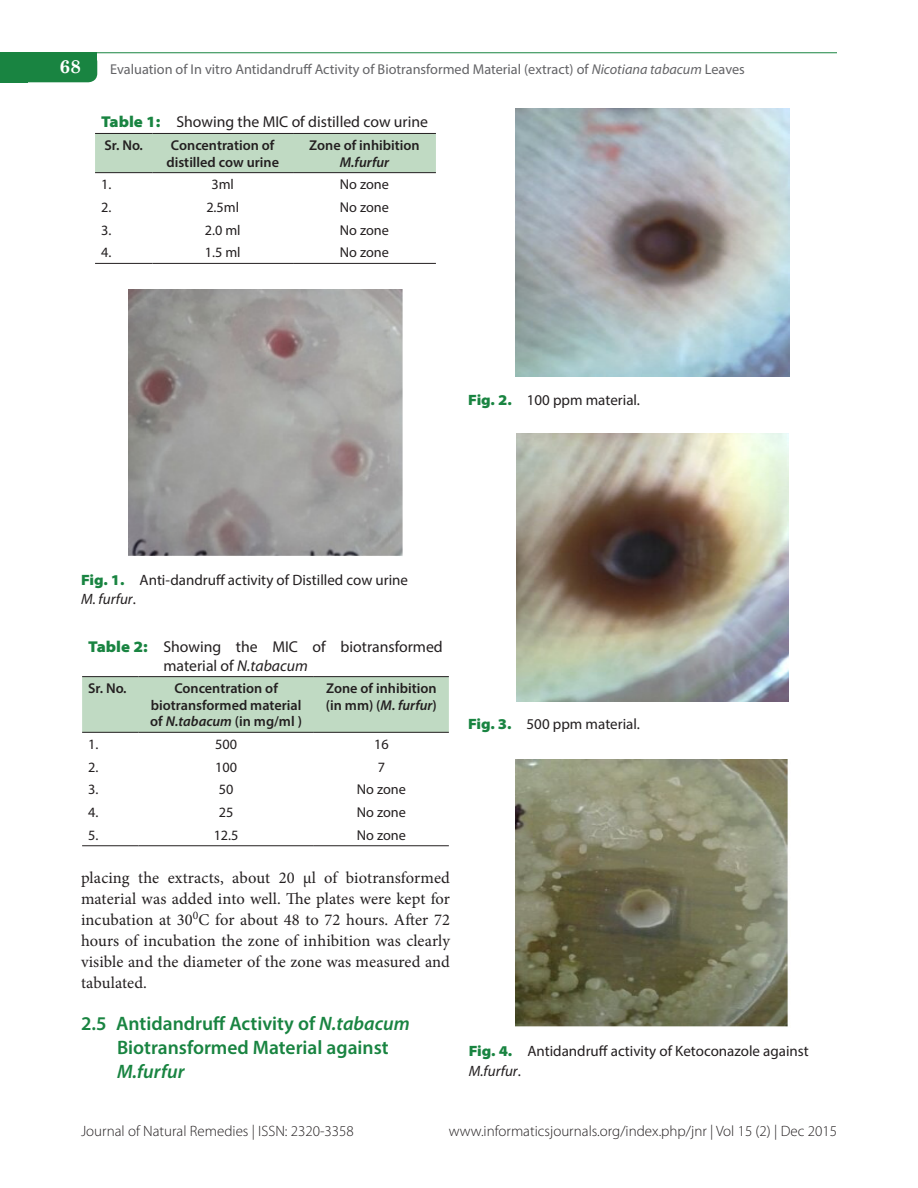
<style>
.page{position:relative;width:918px;height:1188px;background:#fff}
.page>*{position:absolute;margin:0;border:0;box-sizing:border-box;transform-origin:0 0}
.B-level{font:600 19.5px/24px "Myriad Pro";color:#198441}
.t1{font:700 18.75px "Century Schoolbook";color:#fff}
.Body_Text_1st_para{font:16.5px/21px "Minion Pro";letter-spacing:.005em;color:#231f20;text-align:justify}
.Table_head{font:15.75px/18.9px "Myriad Pro";color:#231f20}
.Fig_cap{font:15px/19.5px "Myriad Pro";color:#231f20}
.t2{font:300 15px "Myriad Pro";color:#231f20}
.table_subhd_for_tabl{font:600 14.25px/16.5px "Myriad Pro";color:#231f20;text-align:center}
.t3{font:14.25px "Myriad Pro";color:#636366}
.table_text{font:14.25px "Myriad Pro";color:#231f20}
.s1{font-style:italic}
.s2{font-weight:900;font-stretch:semi-expanded;color:#198441}
</style>
<div class="page">
<svg style="left:0;top:67px;width:97px;height:15px"></svg>
<div style="left:0;top:53px;width:97px;height:14px;background:#198441"></div>
<div style="left:0;top:68px;width:28px;height:14px;background:#198441"></div>
<hr style="left:0;top:52px;width:837px;height:1px;background:#198441">
<div style="left:95px;top:134px;width:341px;height:38px;background:#c0dac3"></div>
<hr style="left:95px;top:133px;width:57px;height:1px;background:#231f20">
<hr style="left:152px;top:133px;width:141px;height:1px;background:#231f20">
<hr style="left:293px;top:133px;width:143px;height:1px;background:#231f20">
<hr style="left:95px;top:172px;width:57px;height:1px;background:#231f20">
<hr style="left:152px;top:172px;width:141px;height:1px;background:#231f20">
<hr style="left:293px;top:172px;width:143px;height:1px;background:#231f20">
<hr style="left:95px;top:263px;width:57px;height:1px;background:#231f20">
<hr style="left:152px;top:263px;width:141px;height:1px;background:#231f20">
<hr style="left:293px;top:263px;width:143px;height:1px;background:#231f20">
<img style="left:128px;top:289px;width:275px;height:267px">
<div style="left:82px;top:677px;width:367px;height:55px;background:#c0dac3"></div>
<hr style="left:82px;top:676px;width:56px;height:1px;background:#231f20">
<hr style="left:138px;top:676px;width:176px;height:1px;background:#231f20">
<hr style="left:314px;top:676px;width:135px;height:1px;background:#231f20">
<hr style="left:82px;top:732px;width:56px;height:1px;background:#231f20">
<hr style="left:138px;top:732px;width:176px;height:1px;background:#231f20">
<hr style="left:314px;top:732px;width:135px;height:1px;background:#231f20">
<hr style="left:82px;top:845px;width:56px;height:1px;background:#231f20">
<hr style="left:138px;top:845px;width:176px;height:1px;background:#231f20">
<hr style="left:314px;top:845px;width:135px;height:1px;background:#231f20">
<img style="left:516px;top:759px;width:272px;height:268px">
<img style="left:516px;top:434px;width:273px;height:268px">
<img style="left:515px;top:109px;width:275px;height:268px">
<p class="t1" style="left:59px;top:52px;width:23px">68</p>
<p class="t3" style="left:110px;top:61px;width:636px">Evaluation of In vitro Antidandruff Activity of Biotransformed Material (extract) of <span class="s1">Nicotiana tabacum</span> Leaves</p>
<p class="Table_head" style="left:101px;top:112px;width:329px"><span class="s2">Table 1:</span> Showing the MIC of distilled cow urine</p>
<p class="table_subhd_for_tabl" style="left:104px;top:137px;width:40px">Sr. No.</p>
<p class="table_subhd_for_tabl" style="left:166px;top:137px;width:114px">Concentration of distilled cow urine</p>
<p class="table_subhd_for_tabl" style="left:309px;top:137px;width:112px">Zone of inhibition<br><span class="s1">M.furfur</span></p>
<p class="table_text" style="left:101px;top:176px;width:12px">1.</p>
<p class="table_text" style="left:211px;top:176px;width:24px">3ml</p>
<p class="table_text" style="left:340px;top:176px;width:51px">No zone</p>
<p class="table_text" style="left:101px;top:198px;width:12px">2.</p>
<p class="table_text" style="left:206px;top:198px;width:34px">2.5ml</p>
<p class="table_text" style="left:340px;top:198px;width:51px">No zone</p>
<p class="table_text" style="left:101px;top:221px;width:12px">3.</p>
<p class="table_text" style="left:205px;top:221px;width:37px">2.0 ml</p>
<p class="table_text" style="left:340px;top:221px;width:51px">No zone</p>
<p class="table_text" style="left:101px;top:244px;width:12px">4.</p>
<p class="table_text" style="left:205px;top:244px;width:37px">1.5 ml</p>
<p class="table_text" style="left:340px;top:244px;width:51px">No zone</p>
<p class="Fig_cap" style="left:468px;top:390px;width:173px"><span class="s2">Fig. 2.</span> 100 ppm material.</p>
<p class="Fig_cap" style="left:81px;top:570px;width:329px"><span class="s2">Fig. 1.</span> Anti-dandruff activity of Distilled cow urine<br><span class="s1">M. furfur</span>.</p>
<p class="Table_head" style="left:163px;top:637px;width:281px;text-indent:-75px"><span class="s2">Table 2:</span> Showing the MIC of biotransformed material of <span class="s1">N.tabacum</span></p>
<p class="table_subhd_for_tabl" style="left:88px;top:680px;width:40px">Sr. No.</p>
<p class="table_subhd_for_tabl" style="left:150px;top:680px;width:153px">Concentration of biotransformed material of <span class="s1">N.tabacum</span> (in mg/ml )</p>
<p class="table_subhd_for_tabl" style="left:326px;top:680px;width:112px;text-align:left">Zone of inhibition (in mm) (<span class="s1">M. furfur</span>)</p>
<p class="table_text" style="left:88px;top:735px;width:12px">1.</p>
<p class="table_text" style="left:215px;top:735px;width:23px">500</p>
<p class="table_text" style="left:374px;top:735px;width:16px">16</p>
<p class="table_text" style="left:88px;top:758px;width:12px">2.</p>
<p class="table_text" style="left:215px;top:758px;width:23px">100</p>
<p class="table_text" style="left:378px;top:758px;width:9px">7</p>
<p class="table_text" style="left:88px;top:781px;width:12px">3.</p>
<p class="table_text" style="left:219px;top:781px;width:16px">50</p>
<p class="table_text" style="left:357px;top:781px;width:51px">No zone</p>
<p class="table_text" style="left:88px;top:804px;width:12px">4.</p>
<p class="table_text" style="left:219px;top:804px;width:16px">25</p>
<p class="table_text" style="left:357px;top:804px;width:51px">No zone</p>
<p class="table_text" style="left:88px;top:826px;width:12px">5.</p>
<p class="table_text" style="left:214px;top:826px;width:26px">12.5</p>
<p class="table_text" style="left:357px;top:826px;width:51px">No zone</p>
<p class="Body_Text_1st_para" style="left:81px;top:867px;width:371px">placing the extracts, about 20 μl of biotransformed material was added into well. The plates were kept for incubation at 30<sup>0</sup>C for about 48 to 72 hours. After 72 hours of incubation the zone of inhibition was clearly visible and the diameter of the zone was measured and tabulated.</p>
<p class="B-level" style="left:117px;top:1011px;width:294px;text-indent:-36px">2.5 Antidandruff Activity of <span class="s1">N.tabacum<br></span>Biotransformed Material against<br><span class="s1">M.furfur</span></p>
<p class="Fig_cap" style="left:468px;top:714px;width:173px"><span class="s2">Fig. 3.</span> 500 ppm material.</p>
<p class="Fig_cap" style="left:469px;top:1041px;width:342px"><span class="s2">Fig. 4.</span> Antidandruff activity of Ketoconazole against<br><span class="s1">M.furfur</span>.</p>
<p class="t2" style="left:81px;top:1122px;width:274px">Journal of Natural Remedies | ISSN: 2320-3358</p>
<p class="t2" style="left:449px;top:1122px;width:390px">www.informaticsjournals.org/index.php/jnr | Vol 15 (2) | Dec 2015</p>
</div>
